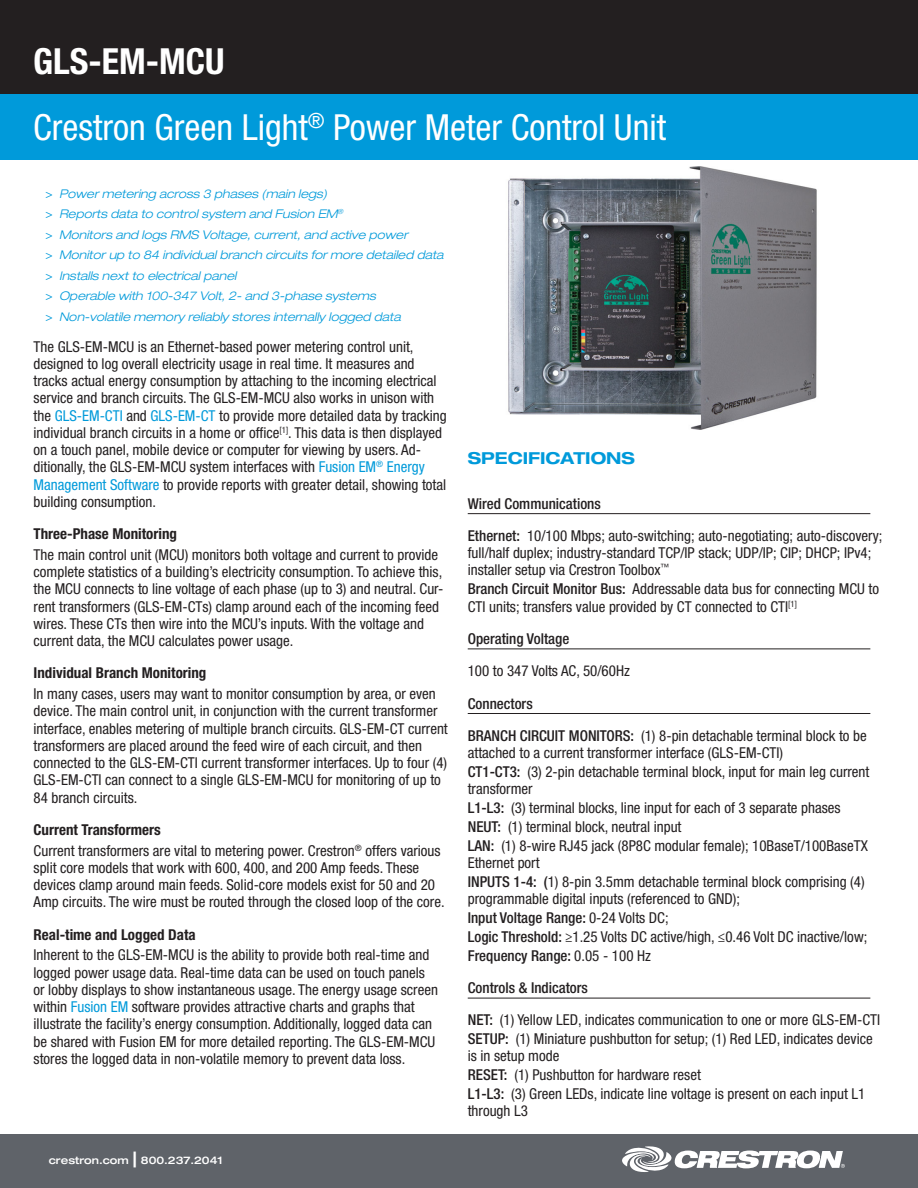
<style>
.page{position:relative;width:918px;height:1188px;background:#fff}
.page>*{position:absolute;margin:0;border:0;box-sizing:border-box;transform-origin:0 0}
.t1{font:condensed 36px/65.7px "Helvetica Neue LT Std";color:#fff}
.SPECIFICATIONS_title{font:700 expanded 16.5px "Helvetica Neue LT Std";color:#009ada}
.spec_description{font:condensed 15px/17.2px "Helvetica Neue LT Std";color:#231f20}
.bold_copy_headings{font:700 condensed 15px "Helvetica Neue LT Std";color:#231f20}
.spec_header{font:500 condensed 15px "Helvetica Neue LT Std";color:#231f20}
.spec_description-2{font:500 condensed 15px "Helvetica Neue LT Std";color:#231f20}
.t2{font:italic 300 expanded 12px "Helvetica Neue LT Std";color:#009ada}
.t3{font:500 expanded 10.5px "Helvetica Neue LT Std";color:#fff}
.s1{font-weight:700}
.s2{font-weight:400;font-style:normal;font-stretch:condensed}
.s3{color:#009ada}
.s4{font-size:21px}
.s5{font-weight:500}
.s6{font-weight:400}
</style>
<div class="page">
<div style="left:0;top:0;width:918px;height:94px;background:#231f20"></div>
<div style="left:0;top:94px;width:918px;height:66px;background:#009ada"></div>
<div style="left:0;top:1134px;width:918px;height:54px;background:#5f6369"></div>
<svg style="left:622px;top:1146px;width:223px;height:26px"></svg>
<hr style="left:468px;top:513px;width:402px;height:1px;background:#231f20">
<hr style="left:468px;top:649px;width:402px;height:1px;background:#231f20">
<hr style="left:468px;top:713px;width:402px;height:1px;background:#231f20">
<hr style="left:468px;top:998px;width:402px;height:1px;background:#231f20">
<img style="left:508px;top:167px;width:309px;height:262px">
<h1 class="t1" style="left:33px;top:29px;width:634px"><span class="s1">GLS-EM-MCU<br></span>Crestron Green Light<sup>®</sup> Power Meter Control Unit</h1>
<p class="t2" style="left:46px;top:186px;width:283px"><span class="s2">&gt;</span> Power metering across 3 phases (main legs)</p>
<p class="t2" style="left:46px;top:207px;width:299px"><span class="s2">&gt;</span> Reports data to control system and Fusion EM<sup>®</sup></p>
<p class="t2" style="left:46px;top:227px;width:364px"><span class="s2">&gt;</span> Monitors and logs RMS Voltage, current, and active power</p>
<p class="t2" style="left:46px;top:248px;width:399px"><span class="s2">&gt;</span> Monitor up to 84 individual branch circuits for more detailed data</p>
<p class="t2" style="left:46px;top:268px;width:192px"><span class="s2">&gt;</span> Installs next to electrical panel</p>
<p class="t2" style="left:46px;top:289px;width:332px"><span class="s2">&gt;</span> Operable with 100-347 Volt, 2- and 3-phase systems</p>
<p class="t2" style="left:46px;top:309px;width:357px"><span class="s2">&gt;</span> Non-volatile memory reliably stores internally logged data</p>
<p class="spec_description" style="left:34px;top:338px;width:415px">The GLS-EM-MCU is an Ethernet-based power metering control unit, designed to log overall electricity usage in real time. It measures and tracks actual energy consumption by attaching to the incoming electrical service and branch circuits. The GLS-EM-MCU also works in unison with the <span class="s3">GLS-EM-CTI</span> and <span class="s3">GLS-EM-CT</span> to provide more detailed data by tracking individual branch circuits in a home or office<sup>[1]</sup>. This data is then displayed on a touch panel, mobile device or computer for viewing by users. Ad&shy;ditionally, the GLS-EM-MCU system interfaces with <span class="s3">Fusion EM</span><sup>®</sup> <span class="s3">Energy Management Software</span> to provide reports with greater detail, showing total building consumption.</p>
<p class="bold_copy_headings" style="left:34px;top:525px;width:145px">Three-Phase Monitoring</p>
<p class="spec_description" style="left:34px;top:546px;width:411px">The main control unit (MCU) monitors both voltage and current to provide complete statistics of a building’s electricity consumption. To achieve this, the MCU connects to line voltage of each phase (up to 3) and neutral. Cur&shy;rent transformers (GLS-EM-CTs) clamp around each of the incoming feed wires. These CTs then wire into the MCU’s inputs. With the voltage and current data, the MCU calculates power usage.</p>
<p class="bold_copy_headings" style="left:34px;top:664px;width:174px">Individual Branch Monitoring</p>
<p class="spec_description" style="left:34px;top:685px;width:416px">In many cases, users may want to monitor consumption by area, or even device. The main control unit, in conjunction with the current transformer interface, enables metering of multiple branch circuits. GLS-EM-CT current transformers are placed around the feed wire of each circuit, and then connected to the GLS-EM-CTI current transformer interfaces. Up to four (4)<br>GLS-EM-CTI can connect to a single GLS-EM-MCU for monitoring of up to 84 branch circuits.</p>
<p class="bold_copy_headings" style="left:34px;top:820px;width:129px">Current Transformers</p>
<p class="spec_description" style="left:34px;top:842px;width:413px">Current transformers are vital to metering power. Crestron<sup>®</sup> offers various split core models that work with 600, 400, and 200 Amp feeds. These devices clamp around main feeds. Solid-core models exist for 50 and 20<br>Amp circuits. The wire must be routed through the closed loop of the core.</p>
<p class="bold_copy_headings" style="left:34px;top:925px;width:164px">Real-time and Logged Data</p>
<p class="spec_description" style="left:34px;top:946px;width:406px">Inherent to the GLS-EM-MCU is the ability to provide both real-time and logged power usage data. Real-time data can be used on touch panels or lobby displays to show instantaneous usage. The energy usage screen within <span class="s3">Fusion EM</span> software provides attractive charts and graphs that illustrate the facility’s energy consumption. Additionally, logged data can be shared with Fusion EM for more detailed reporting. The GLS-EM-MCU stores the logged data in non-volatile memory to prevent data loss.</p>
<p class="t3" style="left:49px;top:1153px;width:175px">crestron.com <span class="s4">|</span> 800.237.2041</p>
<p class="SPECIFICATIONS_title" style="left:468px;top:448px;width:169px">SPECIFICATIONS</p>
<p class="spec_header" style="left:468px;top:494px;width:135px">Wired Communications</p>
<p class="spec_description" style="left:468px;top:527px;width:416px"><span class="s5">Ethernet:</span> 10/100 Mbps; auto-switching; auto-negotiating; auto-discovery; full/half duplex; industry-standard TCP/IP stack; UDP/IP; CIP; DHCP; IPv4; installer setup via Crestron Toolbox<sup>™</sup></p>
<p class="spec_description" style="left:468px;top:580px;width:413px"><span class="s5">Branch Circuit Monitor Bus:</span> Addressable data bus for connecting MCU to<br>CTI units; transfers value provided by CT connected to CTI<sup>[1]</sup></p>
<p class="spec_header" style="left:468px;top:630px;width:103px">Operating Voltage</p>
<p class="spec_description" style="left:468px;top:662px;width:164px">100 to 347 Volts AC, 50/60Hz</p>
<p class="spec_header" style="left:468px;top:694px;width:66px">Connectors</p>
<p class="spec_description" style="left:468px;top:727px;width:401px"><span class="s5">BRANCH CIRCUIT MONITORS:</span> (1) 8-pin detachable terminal block to be attached to a current transformer interface (GLS-EM-CTI)</p>
<p class="spec_description" style="left:468px;top:763px;width:403px"><span class="s5">CT1-CT3:</span> (3) 2-pin detachable terminal block, input for main leg current transformer</p>
<p class="spec_description" style="left:468px;top:799px;width:374px"><span class="s5">L1-L3:</span> (3) terminal blocks, line input for each of 3 separate phases</p>
<p class="spec_description" style="left:468px;top:818px;width:215px"><span class="s5">NEUT:</span> (1) terminal block, neutral input</p>
<p class="spec_description" style="left:468px;top:837px;width:402px"><span class="s5">LAN:</span> (1) 8-wire RJ45 jack (8P8C modular female); 10BaseT/100BaseTX<br>Ethernet port</p>
<p class="spec_description" style="left:468px;top:873px;width:398px"><span class="s5">INPUTS 1-4: (</span>1) 8-pin 3.5mm detachable terminal block comprising (4) programmable digital inputs (referenced to GND);</p>
<p class="spec_description-2" style="left:468px;top:909px;width:202px">Input Voltage Range: <span class="s6">0-24 Volts DC;</span></p>
<p class="spec_description" style="left:468px;top:928px;width:401px"><span class="s5">Logic Threshold:</span> ≥1.25 Volts DC active/high, ≤0.46 Volt DC inactive/low;</p>
<p class="spec_description-2" style="left:468px;top:946px;width:185px">Frequency Range: <span class="s6">0.05 - 100 Hz</span></p>
<p class="spec_header" style="left:468px;top:979px;width:122px">Controls &amp; Indicators</p>
<p class="spec_description" style="left:468px;top:1011px;width:414px"><span class="s5">NET:</span> (1) Yellow LED, indicates communication to one or more GLS-EM-CTI</p>
<p class="spec_description" style="left:468px;top:1030px;width:407px"><span class="s5">SETUP:</span> (1) Miniature pushbutton for setup; (1) Red LED, indicates device is in setup mode</p>
<p class="spec_description" style="left:468px;top:1066px;width:235px"><span class="s5">RESET:</span> (1) Pushbutton for hardware reset</p>
<p class="spec_description" style="left:468px;top:1085px;width:399px"><span class="s5">L1-L3:</span> (3) Green LEDs, indicate line voltage is present on each input L1 through L3</p>
</div>
